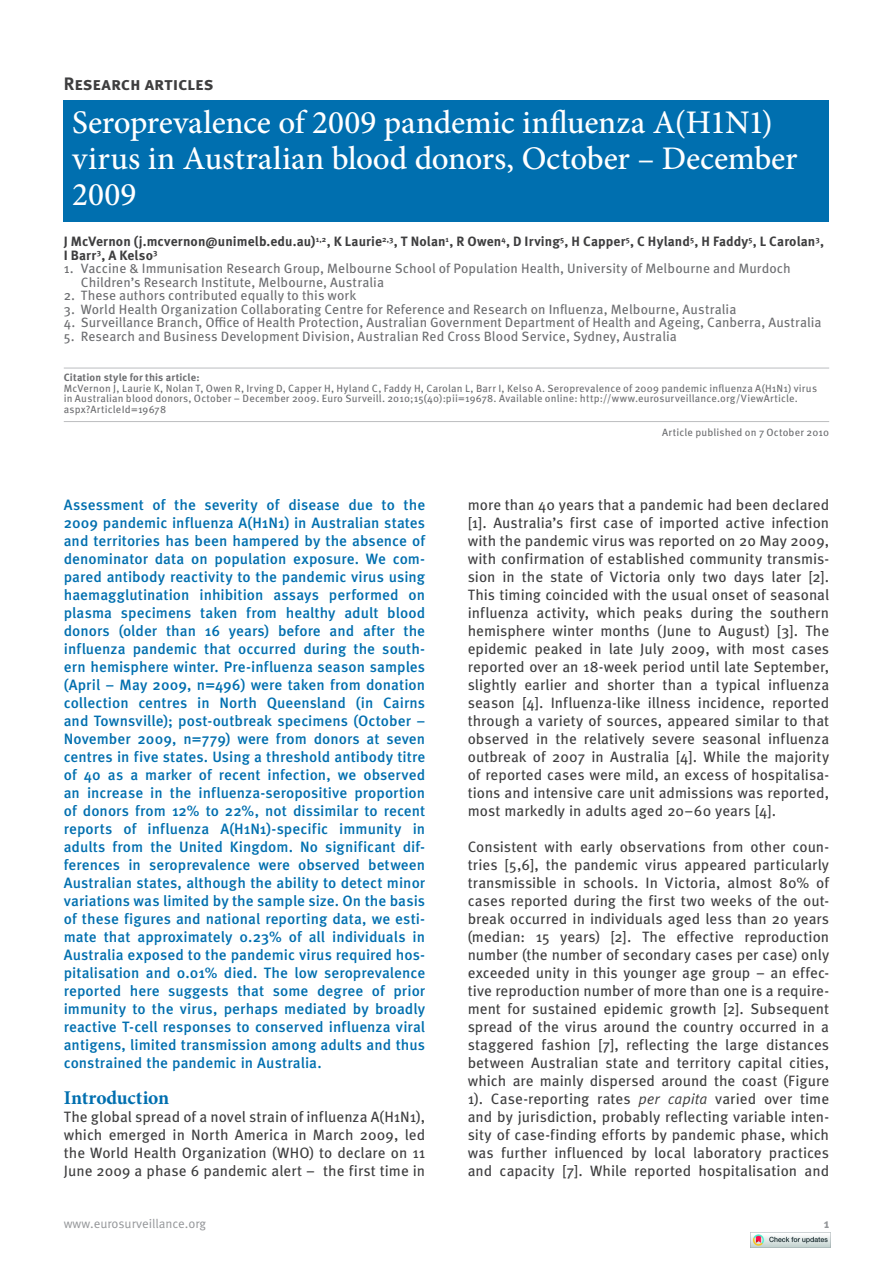
<style>
.page{position:relative;width:893px;height:1263px;background:#fff}
.page>*{position:absolute;margin:0;border:0;box-sizing:border-box;transform-origin:0 0}
.t1{font:500 33px/36px "Minion Pro";letter-spacing:-.005em;color:#fff}
.t2{font:700 19.5px "Minion Pro";letter-spacing:-.005em;color:#006faf}
.t3{font:700 18px "Meta Pro";letter-spacing:.005em;color:#3e3e3f}
.t4{font:15px/18px "Meta Pro";color:#3e3e3f;text-align:justify}
.t5{font:500 15px/18px "Meta Pro";color:#006faf;text-align:justify}
.t6{font:13.5px/13.5px "Meta Pro";letter-spacing:.005em;color:#6c6d70}
.t7{font:700 13.5px/13.5px "Meta Pro";letter-spacing:.01em;color:#3e3e3f}
.t8{font:12.75px "Meta Pro";color:#939598}
.t9{font:700 12.75px "Meta Pro";color:#939598}
.t10{font:10.5px/10.5px "Meta Pro";letter-spacing:.015em;color:#6c6d70}
.t11{font:700 10.5px "Meta Pro";letter-spacing:.015em;color:#6c6d70}
.s1{font-style:italic}
</style>
<div class="page">
<hr style="left:64px;top:368px;width:765px;height:1px;background:#bcbdc0">
<hr style="left:64px;top:421px;width:765px;height:1px;background:#bcbdc0">
<div style="left:64px;top:100px;width:765px;height:122px;background:#006faf"></div>
<img style="left:750px;top:1232px;width:80px;height:16px">
<p class="t3" style="left:64px;top:72px;width:151px">Research articles</p>
<h1 class="t1" style="left:72px;top:104px;width:727px">Seroprevalence of 2009 pandemic influenza A(H1N1) virus in Australian blood donors, October – December<br>2009</h1>
<p class="t7" style="left:64px;top:235px;width:762px">J McVernon (j.mcvernon@unimelb.edu.au)<sup>1,2</sup>, K Laurie<sup>2,3</sup>, T Nolan<sup>1</sup>, R Owen<sup>4</sup>, D Irving<sup>5</sup>, H Capper<sup>5</sup>, C Hyland<sup>5</sup>, H Faddy<sup>5</sup>, L Carolan<sup>3</sup>,<br>I Barr<sup>3</sup>, A Kelso<sup>3</sup></p>
<p class="t6" style="left:81px;top:262px;width:712px;text-indent:-17px">1. Vaccine &amp; Immunisation Research Group, Melbourne School of Population Health, University of Melbourne and Murdoch<br>Children’s Research Institute, Melbourne, Australia</p>
<p class="t6" style="left:64px;top:289px;width:294px">2. These authors contributed equally to this work</p>
<p class="t6" style="left:64px;top:303px;width:674px">3. World Health Organization Collaborating Centre for Reference and Research on Influenza, Melbourne, Australia</p>
<p class="t6" style="left:64px;top:316px;width:759px">4. Surveillance Branch, Office of Health Protection, Australian Government Department of Health and Ageing, Canberra, Australia</p>
<p class="t6" style="left:64px;top:330px;width:615px">5. Research and Business Development Division, Australian Red Cross Blood Service, Sydney, Australia</p>
<p class="t11" style="left:64px;top:371px;width:137px">Citation style for this article:</p>
<p class="t10" style="left:64px;top:383px;width:755px">McVernon J, Laurie K, Nolan T, Owen R, Irving D, Capper H, Hyland C, Faddy H, Carolan L, Barr I, Kelso A. Seroprevalence of 2009 pandemic influenza A(H1N1) virus in Australian blood donors, October – December 2009. Euro Surveill. 2010;15(40):pii=19678. Available online: http://www.eurosurveillance.org/ViewArticle. aspx?ArticleId=19678</p>
<p class="t10" style="left:662px;top:427px;width:169px">Article published on 7 October 2010</p>
<p class="t5" style="left:64px;top:496px;width:363px">Assessment of the severity of disease due to the 2009 pandemic influenza A(H1N1) in Australian states and territories has been hampered by the absence of denominator data on population exposure. We com&shy;pared antibody reactivity to the pandemic virus using haemagglutination inhibition assays performed on plasma specimens taken from healthy adult blood donors (older than 16 years) before and after the influenza pandemic that occurred during the south&shy;ern hemisphere winter. Pre-influenza season samples (April – May 2009, n=496) were taken from donation collection centres in North Queensland (in Cairns and Townsville); post-outbreak specimens (October – November 2009, n=779) were from donors at seven centres in five states. Using a threshold antibody titre of 40 as a marker of recent infection, we observed an increase in the influenza-seropositive proportion of donors from 12% to 22%, not dissimilar to recent reports of influenza A(H1N1)-specific immunity in adults from the United Kingdom. No significant dif&shy;ferences in seroprevalence were observed between Australian states, although the ability to detect minor variations was limited by the sample size. On the basis of these figures and national reporting data, we esti&shy;mate that approximately 0.23% of all individuals in Australia exposed to the pandemic virus required hos&shy;pitalisation and 0.01% died. The low seroprevalence reported here suggests that some degree of prior immunity to the virus, perhaps mediated by broadly reactive T-cell responses to conserved influenza viral antigens, limited transmission among adults and thus constrained the pandemic in Australia.</p>
<h2 class="t2" style="left:64px;top:1084px;width:107px">Introduction</h2>
<p class="t4" style="left:64px;top:1108px;width:363px">The global spread of a novel strain of influenza A(H1N1), which emerged in North America in March 2009, led the World Health Organization (WHO) to declare on 11<br>June 2009 a phase 6 pandemic alert – the first time in</p>
<p class="t4" style="left:468px;top:496px;width:363px">more than 40 years that a pandemic had been declared [1]. Australia’s first case of imported active infection with the pandemic virus was reported on 20 May 2009, with confirmation of established community transmis&shy;sion in the state of Victoria only two days later [2].<br>This timing coincided with the usual onset of seasonal influenza activity, which peaks during the southern hemisphere winter months (June to August) [3]. The epidemic peaked in late July 2009, with most cases reported over an 18-week period until late September, slightly earlier and shorter than a typical influenza season [4]. Influenza-like illness incidence, reported through a variety of sources, appeared similar to that observed in the relatively severe seasonal influenza outbreak of 2007 in Australia [4]. While the majority of reported cases were mild, an excess of hospitalisa&shy;tions and intensive care unit admissions was reported, most markedly in adults aged 20–60 years [4].</p>
<p class="t4" style="left:468px;top:838px;width:363px">Consistent with early observations from other coun&shy;tries [5,6], the pandemic virus appeared particularly transmissible in schools. In Victoria, almost 80% of cases reported during the first two weeks of the out&shy;break occurred in individuals aged less than 20 years (median: 15 years) [2]. The effective reproduction number (the number of secondary cases per case) only exceeded unity in this younger age group – an effec&shy;tive reproduction number of more than one is a require&shy;ment for sustained epidemic growth [2]. Subsequent spread of the virus around the country occurred in a staggered fashion [7], reflecting the large distances between Australian state and territory capital cities, which are mainly dispersed around the coast (Figure 1). Case-reporting rates <span class="s1">per capita</span> varied over time and by jurisdiction, probably reflecting variable inten&shy;sity of case-finding efforts by pandemic phase, which was further influenced by local laboratory practices and capacity [7]. While reported hospitalisation and</p>
<p class="t8" style="left:64px;top:1215px;width:144px">www.eurosurveillance.org</p>
<p class="t9" style="left:824px;top:1215px;width:7px">1</p>
</div>
